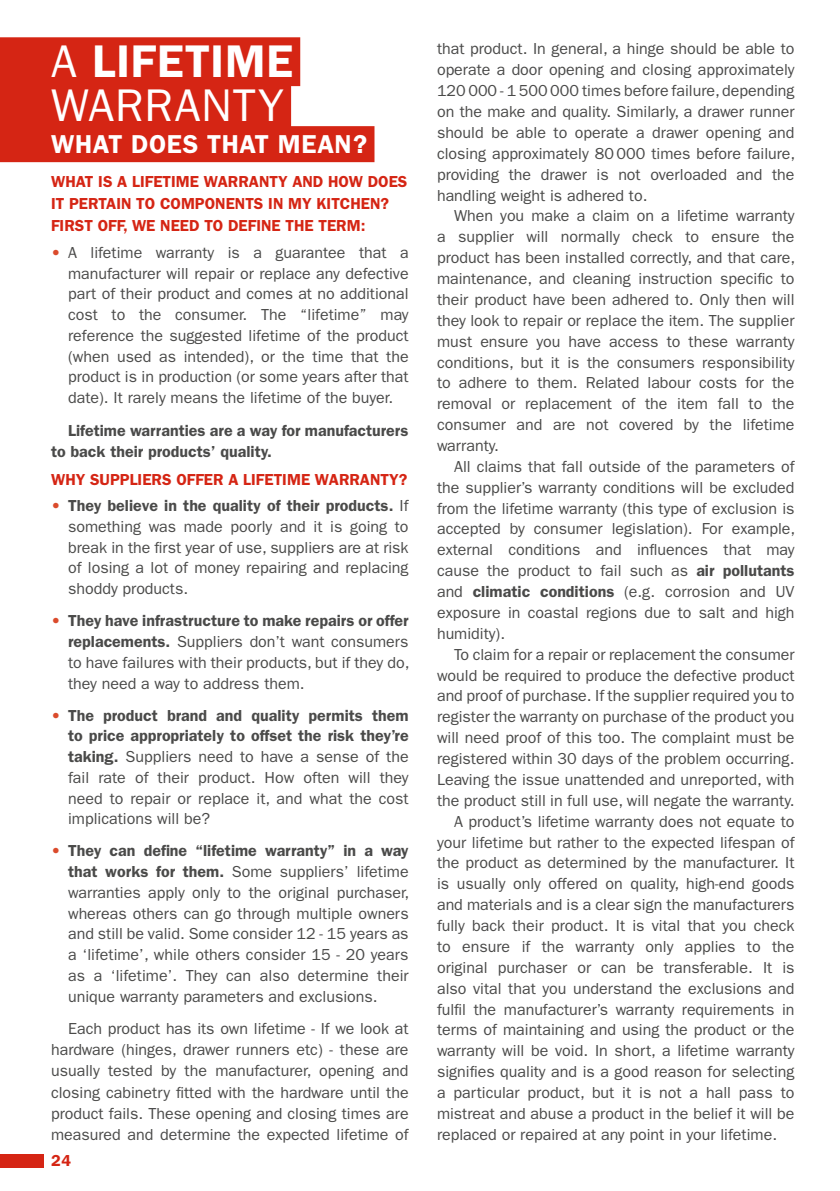
<style>
.page{position:relative;width:840px;height:1191px;background:#fff}
.page>*{position:absolute;margin:0;border:0;box-sizing:border-box;transform-origin:0 0}
.t1{font:46px/44px "Franklin Gothic";letter-spacing:.02em;color:#fff}
.t2{font:600 26px "Franklin Gothic";letter-spacing:.02em;color:#fff}
.t3{font:16px/20.8px "Franklin Gothic";color:#4a4a49;text-align:justify}
.t4{font:600 16px/22.4px "Franklin Gothic";color:#d52514}
.t5{font:600 16px/21.2px "Franklin Gothic";color:#4a4a49}
.s1{font-weight:600}
.s2{font-weight:800;color:#db4b2c}
</style>
<div class="page">
<div style="left:0;top:37px;width:300px;height:49px;background:#d52514"></div>
<div style="left:0;top:81px;width:291px;height:49px;background:#d52514"></div>
<div style="left:0;top:126px;width:374px;height:36px;background:#d52514"></div>
<div style="left:0;top:1153px;width:43px;height:14px;background:#d52514"></div>
<h1 class="t1" style="left:51px;top:40px;width:243px">A <span class="s1">LIFETIME<br></span>WARRANTY</h1>
<h2 class="t2" style="left:51px;top:129px;width:317px">WHAT DOES THAT MEAN?</h2>
<p class="t4" style="left:51px;top:170px;width:358px">WHAT IS A LIFETIME WARRANTY AND HOW DOES<br>IT PERTAIN TO COMPONENTS IN MY KITCHEN?<br>FIRST OFF, WE NEED TO DEFINE THE TERM:</p>
<p class="t3" style="left:68px;top:242px;width:342px;text-indent:-17px"><span class="s2">•</span> A lifetime warranty is a guarantee that a manufacturer will repair or replace any defective part of their product and comes at no additional cost to the consumer. The “lifetime” may reference the suggested lifetime of the product (when used as intended), or the time that the product is in production (or some years after that date). It rarely means the lifetime of the buyer.</p>
<p class="t5" style="left:51px;top:419px;width:359px;text-indent:17px">Lifetime warranties are a way for manufacturers to back their products’ quality.</p>
<p class="t4" style="left:51px;top:468px;width:357px">WHY SUPPLIERS OFFER A LIFETIME WARRANTY?</p>
<p class="t3" style="left:68px;top:495px;width:342px;text-indent:-17px"><span class="s2">•</span> <span class="s1">They believe in the quality of their products.</span> If something was made poorly and it is going to break in the first year of use, suppliers are at risk of losing a lot of money repairing and replacing shoddy products.</p>
<p class="t3" style="left:68px;top:610px;width:342px;text-indent:-17px"><span class="s2">•</span> <span class="s1">They have infrastructure to make repairs or offer replacements.</span> Suppliers don’t want consumers to have failures with their products, but if they do, they need a way to address them.</p>
<p class="t3" style="left:68px;top:705px;width:342px;text-indent:-17px"><span class="s2">•</span> <span class="s1">The product brand and quality permits them to price appropriately to offset the risk they’re taking.</span> Suppliers need to have a sense of the fail rate of their product. How often will they need to repair or replace it, and what the cost implications will be?</p>
<p class="t3" style="left:68px;top:840px;width:342px;text-indent:-17px"><span class="s2">•</span> <span class="s1">They can define “lifetime warranty” in a way that works for them.</span> Some suppliers’ lifetime warranties apply only to the original purchaser, whereas others can go through multiple owners and still be valid. Some consider 12 - 15 years as a ‘lifetime’, while others consider 15 - 20 years as a ‘lifetime’. They can also determine their unique warranty parameters and exclusions.</p>
<p class="t3" style="left:51px;top:1018px;width:359px;text-indent:17px">Each product has its own lifetime - If we look at hardware (hinges, drawer runners etc) - these are usually tested by the manufacturer, opening and closing cabinetry fitted with the hardware until the product fails. These opening and closing times are measured and determine the expected lifetime of</p>
<p class="t4" style="left:51px;top:1149px;width:21px">24</p>
<p class="t3" style="left:437px;top:39px;width:359px">that product. In general, a hinge should be able to operate a door opening and closing approximately 120 000 - 1 500 000 times before failure, depending on the make and quality. Similarly, a drawer runner should be able to operate a drawer opening and closing approximately 80 000 times before failure, providing the drawer is not overloaded and the handling weight is adhered to.</p>
<p class="t3" style="left:437px;top:206px;width:359px;text-indent:17px">When you make a claim on a lifetime warranty a supplier will normally check to ensure the product has been installed correctly, and that care, maintenance, and cleaning instruction specific to their product have been adhered to. Only then will they look to repair or replace the item. The supplier must ensure you have access to these warranty conditions, but it is the consumers responsibility to adhere to them. Related labour costs for the removal or replacement of the item fall to the consumer and are not covered by the lifetime warranty.</p>
<p class="t3" style="left:437px;top:456px;width:359px;text-indent:17px">All claims that fall outside of the parameters of the supplier’s warranty conditions will be excluded from the lifetime warranty (this type of exclusion is accepted by consumer legislation). For example, external conditions and influences that may cause the product to fail such as <span class="s1">air pollutants </span>and <span class="s1">climatic conditions</span> (e.g. corrosion and UV exposure in coastal regions due to salt and high humidity).</p>
<p class="t3" style="left:454px;top:644px;width:342px">To claim for a repair or replacement the consumer</p>
<p class="t3" style="left:437px;top:665px;width:359px">would be required to produce the defective product</p>
<p class="t3" style="left:437px;top:685px;width:359px">and proof of purchase. If the supplier required you to</p>
<p class="t3" style="left:437px;top:706px;width:359px">register the warranty on purchase of the product you</p>
<p class="t3" style="left:437px;top:727px;width:359px">will need proof of this too. The complaint must be</p>
<p class="t3" style="left:437px;top:748px;width:359px">registered within 30 days of the problem occurring.</p>
<p class="t3" style="left:437px;top:769px;width:359px">Leaving the issue unattended and unreported, with</p>
<p class="t3" style="left:437px;top:790px;width:359px">the product still in full use, will negate the warranty.</p>
<p class="t3" style="left:454px;top:811px;width:342px">A product’s lifetime warranty does not equate to</p>
<p class="t3" style="left:437px;top:832px;width:359px">your lifetime but rather to the expected lifespan of</p>
<p class="t3" style="left:437px;top:852px;width:359px">the product as determined by the manufacturer. It</p>
<p class="t3" style="left:437px;top:873px;width:359px">is usually only offered on quality, high-end goods</p>
<p class="t3" style="left:437px;top:894px;width:359px">and materials and is a clear sign the manufacturers</p>
<p class="t3" style="left:437px;top:915px;width:359px">fully back their product. It is vital that you check</p>
<p class="t3" style="left:437px;top:936px;width:359px">to ensure if the warranty only applies to the</p>
<p class="t3" style="left:437px;top:957px;width:359px">original purchaser or can be transferable. It is</p>
<p class="t3" style="left:437px;top:978px;width:359px">also vital that you understand the exclusions and</p>
<p class="t3" style="left:437px;top:998px;width:359px">fulfil the manufacturer’s warranty requirements in</p>
<p class="t3" style="left:437px;top:1019px;width:359px">terms of maintaining and using the product or the</p>
<p class="t3" style="left:437px;top:1040px;width:359px">warranty will be void. In short, a lifetime warranty</p>
<p class="t3" style="left:437px;top:1061px;width:359px">signifies quality and is a good reason for selecting</p>
<p class="t3" style="left:437px;top:1082px;width:359px">a particular product, but it is not a hall pass to</p>
<p class="t3" style="left:437px;top:1103px;width:359px">mistreat and abuse a product in the belief it will be</p>
<p class="t3" style="left:437px;top:1124px;width:341px">replaced or repaired at any point in your lifetime.</p>
</div>
